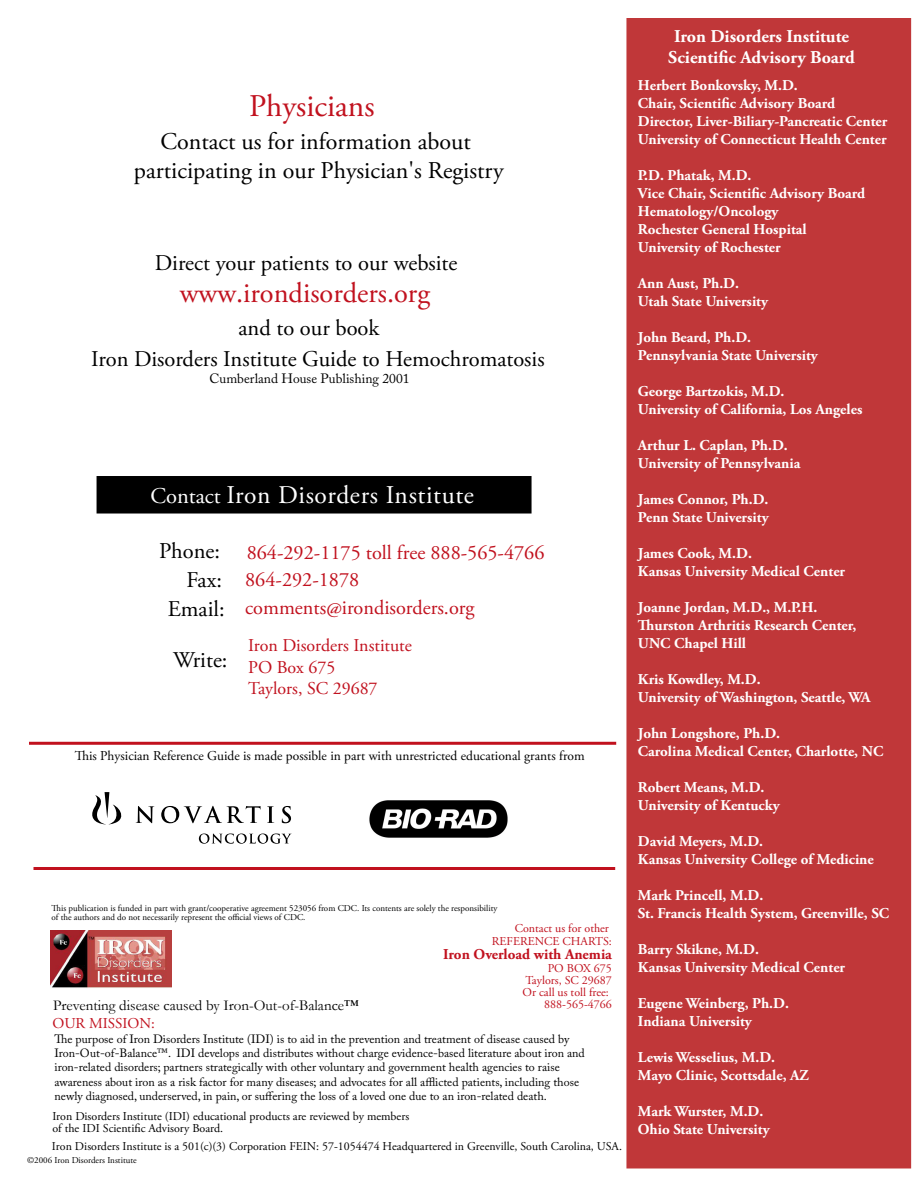
<style>
.page{position:relative;width:918px;height:1188px;background:#fff}
.page>*{position:absolute;margin:0;border:0;box-sizing:border-box;transform-origin:0 0}
.t1{font:31.5px "Adobe Garamond Pro";color:#c1111e}
.t2{font:28.5px "Adobe Garamond Pro";color:#c1111e}
.t3{font:25.5px "Adobe Garamond Pro";letter-spacing:.025em;color:#fff}
.t4{font:24px/28.8px "Adobe Garamond Pro";color:#000;text-align:center}
.t5{font:22.5px/31.2px "Adobe Garamond Pro";color:#000}
.t6{font:20.25px/26.5px "Adobe Garamond Pro";color:#c1111e}
.t7{font:700 18px/21.6px "Adobe Garamond Pro";color:#fff;text-align:center}
.t8{font:18px/21.6px "Adobe Garamond Pro";color:#c1111e}
.t9{font:700 15px/18px "Adobe Garamond Pro";color:#fff}
.t10{font:15px "Garamond";color:#000}
.t11{font:700 15px "Adobe Garamond Pro";color:#c1111e}
.t12{font:15px "Adobe Garamond Pro";color:#c1111e}
.t13{font:13.5px "Adobe Garamond Pro";color:#000}
.t14{font:13.5px "Adobe Caslon Pro";color:#000}
.t15{font:12px/14.4px "Adobe Caslon Pro";color:#000}
.t16{font:12px/12px "Adobe Garamond Pro";color:#000}
.t17{font:12px/12px "Adobe Garamond Pro";color:#c1111e;text-align:right}
.t18{font:9px/9px "Adobe Garamond Pro";color:#000}
.s1{font-size:22.5px}
</style>
<div class="page">
<div style="left:97px;top:476px;width:435px;height:38px;background:#000"></div>
<div style="left:626px;top:18px;width:285px;height:1150px;background:#c03739"></div>
<svg style="left:29px;top:741px;width:588px;height:4px;background:#d04c55"></svg>
<hr style="left:33px;top:867px;width:583px;height:3px;background:#c1111e">
<svg style="left:136px;top:806px;width:18px;height:17px"></svg>
<svg style="left:161px;top:806px;width:100px;height:17px"></svg>
<svg style="left:267px;top:806px;width:7px;height:17px"></svg>
<svg style="left:282px;top:806px;width:9px;height:17px"></svg>
<svg style="left:92px;top:792px;width:30px;height:32px"></svg>
<svg style="left:199px;top:833px;width:93px;height:11px"></svg>
<img style="left:369px;top:801px;width:139px;height:37px">
<img style="left:51px;top:931px;width:121px;height:57px">
<h1 class="t1" style="left:249px;top:87px;width:127px">Physicians</h1>
<h3 class="t4" style="left:134px;top:128px;width:371px">Contact us for information about participating in our Physician's Registry</h3>
<h3 class="t5" style="left:155px;top:248px;width:304px">Direct your patients to our website</h3>
<h2 class="t2" style="left:180px;top:276px;width:252px">www.irondisorders.org</h2>
<h3 class="t5" style="left:91px;top:313px;width:455px;text-indent:147px">and to our book<br>Iron Disorders Institute Guide to Hemochromatosis</h3>
<p class="t14" style="left:209px;top:371px;width:202px">Cumberland House Publishing 2001</p>
<h3 class="t3" style="left:151px;top:480px;width:325px"><span class="s1">Contact</span> Iron Disorders Institute</h3>
<h3 class="t5" style="left:159px;top:536px;width:63px">Phone:</h3>
<h3 class="t5" style="left:187px;top:565px;width:37px">Fax:</h3>
<h3 class="t5" style="left:168px;top:594px;width:58px">Email:</h3>
<h3 class="t5" style="left:173px;top:645px;width:56px">Write:</h3>
<h3 class="t6" style="left:245px;top:540px;width:301px">864-292-1175 toll free 888-565-4766<br>864-292-1878</h3>
<h3 class="t6" style="left:245px;top:595px;width:231px">comments@irondisorders.org</h3>
<p class="t8" style="left:248px;top:635px;width:165px">Iron Disorders Institute<br>PO Box 675<br>Taylors, SC 29687</p>
<p class="t13" style="left:75px;top:748px;width:511px">This Physician Reference Guide is made possible in part with unrestricted educational grants from</p>
<p class="t18" style="left:51px;top:904px;width:448px">This publication is funded in part with grant/cooperative agreement 523056 from CDC. Its contents are solely the responsibility of the authors and do not necessarily represent the official views of CDC.</p>
<p class="t17" style="left:492px;top:921px;width:122px;line-height:13.5px">Contact us for other<br>REFERENCE CHARTS:</p>
<p class="t11" style="left:443px;top:945px;width:170px">Iron Overload with Anemia</p>
<p class="t17" style="left:523px;top:963px;width:91px">PO BOX 675<br>Taylors, SC 29687<br>Or call us toll free:<br>888-565-4766</p>
<p class="t10" style="left:53px;top:995px;width:307px">Preventing disease caused by Iron-Out-of-Balance™</p>
<p class="t15" style="left:54px;top:1031px;width:532px">The purpose of Iron Disorders Institute (IDI) is to aid in the prevention and treatment of disease caused by Iron-Out-of-Balance™. IDI develops and distributes without charge evidence-based literature about iron and iron-related disorders; partners strategically with other voluntary and government health agencies to raise awareness about iron as a risk factor for many diseases; and advocates for all afflicted patients, including those newly diagnosed, underserved, in pain, or suffering the loss of a loved one due to an iron-related death.</p>
<p class="t12" style="left:53px;top:1014px;width:104px">OUR MISSION:</p>
<p class="t16" style="left:52px;top:1110px;width:358px">Iron Disorders Institute (IDI) educational products are reviewed by members of the IDI Scientific Advisory Board.</p>
<p class="t16" style="left:52px;top:1141px;width:572px">Iron Disorders Institute is a 501(c)(3) Corporation FEIN: 57-1054474 Headquartered in Greenville, South Carolina, USA.</p>
<p class="t18" style="left:27px;top:1156px;width:111px">©2006 Iron Disorders Institute</p>
<p class="t7" style="left:668px;top:25px;width:188px">Iron Disorders Institute<br>Scientific Advisory Board</p>
<p class="t9" style="left:638px;top:77px;width:251px">Herbert Bonkovsky, M.D.<br>Chair, Scientific Advisory Board Director, Liver-Biliary-Pancreatic Center University of Connecticut Health Center</p>
<p class="t9" style="left:638px;top:167px;width:229px">P.D. Phatak, M.D.<br>Vice Chair, Scientific Advisory Board<br>Hematology/Oncology<br>Rochester General Hospital<br>University of Rochester</p>
<p class="t9" style="left:638px;top:275px;width:132px">Ann Aust, Ph.D.<br>Utah State University</p>
<p class="t9" style="left:638px;top:329px;width:181px">John Beard, Ph.D.<br>Pennsylvania State University</p>
<p class="t9" style="left:638px;top:383px;width:226px">George Bartzokis, M.D.<br>University of California, Los Angeles</p>
<p class="t9" style="left:638px;top:437px;width:164px">Arthur L. Caplan, Ph.D.<br>University of Pennsylvania</p>
<p class="t9" style="left:638px;top:491px;width:132px">James Connor, Ph.D.<br>Penn State University</p>
<p class="t9" style="left:638px;top:545px;width:209px">James Cook, M.D.<br>Kansas University Medical Center</p>
<p class="t9" style="left:638px;top:599px;width:220px">Joanne Jordan, M.D., M.P.H.<br>Thurston Arthritis Research Center,<br>UNC Chapel Hill</p>
<p class="t9" style="left:638px;top:671px;width:234px">Kris Kowdley, M.D.<br>University of Washington, Seattle, WA</p>
<p class="t9" style="left:638px;top:725px;width:247px">John Longshore, Ph.D.<br>Carolina Medical Center, Charlotte, NC</p>
<p class="t9" style="left:638px;top:779px;width:143px">Robert Means, M.D.<br>University of Kentucky</p>
<p class="t9" style="left:638px;top:833px;width:237px">David Meyers, M.D.<br>Kansas University College of Medicine</p>
<p class="t9" style="left:638px;top:887px;width:253px">Mark Princell, M.D.<br>St. Francis Health System, Greenville, SC</p>
<p class="t9" style="left:638px;top:941px;width:209px">Barry Skikne, M.D.<br>Kansas University Medical Center</p>
<p class="t9" style="left:638px;top:995px;width:153px">Eugene Weinberg, Ph.D.<br>Indiana University</p>
<p class="t9" style="left:638px;top:1049px;width:172px">Lewis Wesselius, M.D.<br>Mayo Clinic, Scottsdale, AZ</p>
<p class="t9" style="left:638px;top:1103px;width:133px">Mark Wurster, M.D.<br>Ohio State University</p>
</div>
